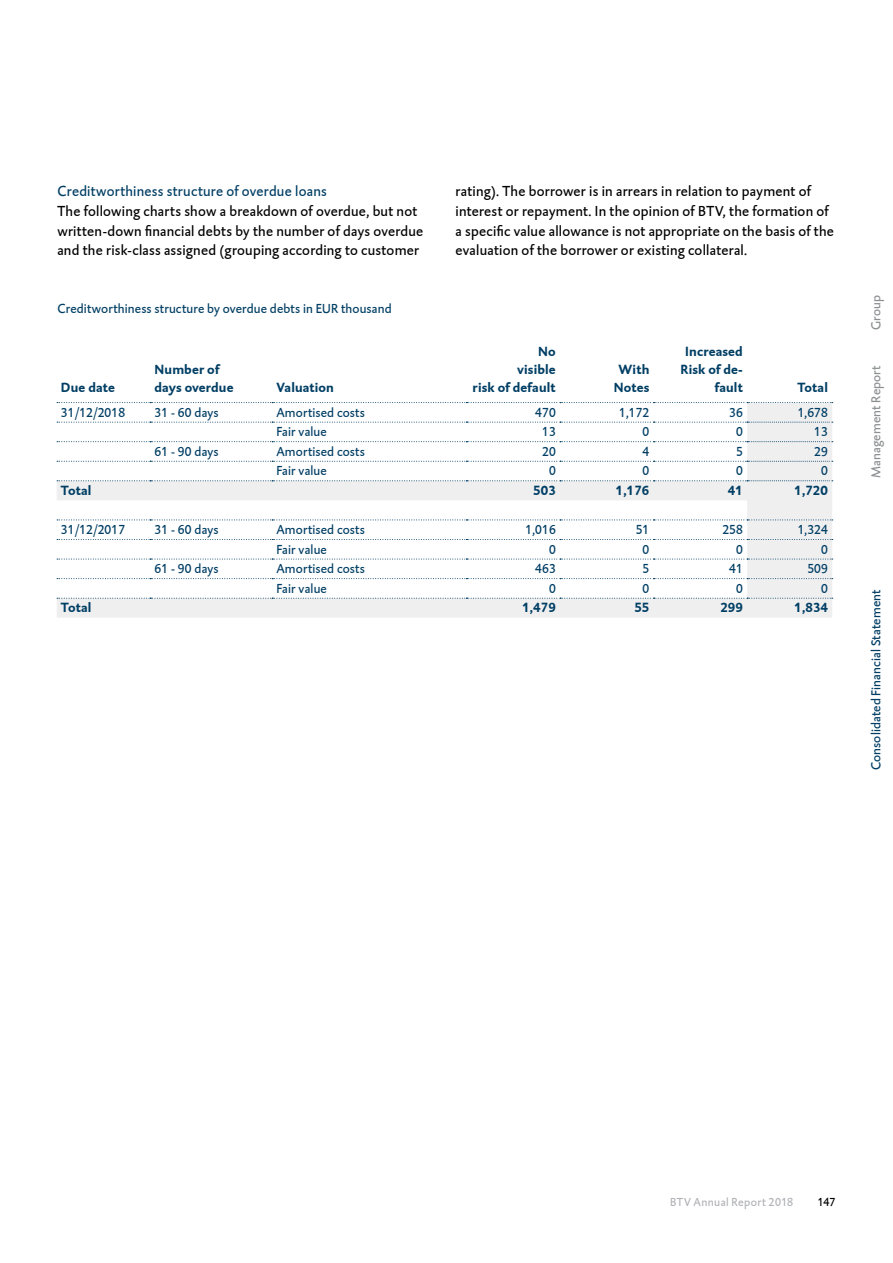
<style>
.page{position:relative;width:893px;height:1263px;background:#fff}
.page>*{position:absolute;margin:0;border:0;box-sizing:border-box;transform-origin:0 0}
.t1{font:15px/19.8px "DTL Caspari T";letter-spacing:.015em;color:#000}
.t2{font:15px "DTL Caspari T";letter-spacing:.015em;color:#003e64}
.t3{font:13.5px "DTL Caspari T";letter-spacing:.01em;color:#003e64}
.t4{font:700 13.5px/18px "DTL Caspari T";letter-spacing:.01em;color:#003e64;text-align:right}
.t5{font:13.5px "DTL Caspari T";letter-spacing:.01em;color:#8c9091}
.t6{font:12px "DTL Caspari T";letter-spacing:.03em;color:#b1b2b6}
.t7{font:12px "DTL Caspari T";color:#000}
</style>
<div class="page">
<svg style="left:57px;top:403px;width:775px;height:215px"></svg>
<svg style="left:57px;top:422px;width:776px;height:1px"></svg>
<svg style="left:57px;top:441px;width:776px;height:1px"></svg>
<svg style="left:57px;top:402px;width:776px;height:1px"></svg>
<svg style="left:57px;top:461px;width:776px;height:1px"></svg>
<svg style="left:57px;top:480px;width:776px;height:1px"></svg>
<svg style="left:57px;top:519px;width:776px;height:1px"></svg>
<svg style="left:57px;top:539px;width:776px;height:1px"></svg>
<svg style="left:57px;top:559px;width:776px;height:1px"></svg>
<svg style="left:57px;top:578px;width:776px;height:1px"></svg>
<svg style="left:57px;top:598px;width:776px;height:1px"></svg>
<p class="t2" style="left:57px;top:182px;width:271px">Creditworthiness structure of overdue loans</p>
<p class="t1" style="left:57px;top:201px;width:367px">The following charts show a breakdown of overdue, but not written-down financial debts by the number of days overdue and the risk-class assigned (grouping according to customer</p>
<p class="t1" style="left:455px;top:181px;width:380px">rating). The borrower is in arrears in relation to payment of interest or repayment. In the opinion of BTV, the formation of a specific value allowance is not appropriate on the basis of the evaluation of the borrower or existing collateral.</p>
<p class="t3" style="left:57px;top:300px;width:336px">Creditworthiness structure by overdue debts in EUR thousand</p>
<p class="t4" style="left:61px;top:378px;width:55px">Due date</p>
<p class="t4" style="left:154px;top:360px;width:81px;text-align:left">Number of days overdue</p>
<p class="t4" style="left:276px;top:378px;width:59px">Valuation</p>
<p class="t4" style="left:473px;top:342px;width:85px">No<br>visible<br>risk of default</p>
<p class="t4" style="left:614px;top:360px;width:37px;text-align:center">With<br>Notes</p>
<p class="t4" style="left:680px;top:342px;width:64px">Increased<br>Risk of de&shy;fault</p>
<p class="t4" style="left:797px;top:378px;width:32px">Total</p>
<p class="t3" style="left:61px;top:404px;width:66px">31/12/2018</p>
<p class="t3" style="left:154px;top:404px;width:65px">31 - 60 days</p>
<p class="t3" style="left:276px;top:404px;width:90px">Amortised costs</p>
<p class="t3" style="left:535px;top:404px;width:22px">470</p>
<p class="t3" style="left:619px;top:404px;width:32px">1,172</p>
<p class="t3" style="left:729px;top:404px;width:15px">36</p>
<p class="t3" style="left:798px;top:404px;width:32px">1,678</p>
<p class="t3" style="left:276px;top:423px;width:52px">Fair value</p>
<p class="t3" style="left:542px;top:423px;width:15px">13</p>
<p class="t3" style="left:643px;top:423px;width:8px">0</p>
<p class="t3" style="left:736px;top:423px;width:8px">0</p>
<p class="t3" style="left:814px;top:423px;width:15px">13</p>
<p class="t3" style="left:154px;top:443px;width:65px">61 - 90 days</p>
<p class="t3" style="left:276px;top:443px;width:90px">Amortised costs</p>
<p class="t3" style="left:542px;top:443px;width:15px">20</p>
<p class="t3" style="left:643px;top:443px;width:8px">4</p>
<p class="t3" style="left:736px;top:443px;width:8px">5</p>
<p class="t3" style="left:814px;top:443px;width:15px">29</p>
<p class="t3" style="left:276px;top:462px;width:52px">Fair value</p>
<p class="t3" style="left:549px;top:462px;width:8px">0</p>
<p class="t3" style="left:643px;top:462px;width:8px">0</p>
<p class="t3" style="left:736px;top:462px;width:8px">0</p>
<p class="t3" style="left:821px;top:462px;width:8px">0</p>
<p class="t4" style="left:61px;top:481px;width:32px">Total</p>
<p class="t4" style="left:533px;top:481px;width:24px">503</p>
<p class="t4" style="left:616px;top:481px;width:35px">1,176</p>
<p class="t4" style="left:728px;top:481px;width:16px">41</p>
<p class="t4" style="left:794px;top:481px;width:35px">1,720</p>
<p class="t3" style="left:61px;top:521px;width:66px">31/12/2017</p>
<p class="t3" style="left:155px;top:521px;width:65px">31 - 60 days</p>
<p class="t3" style="left:276px;top:521px;width:90px">Amortised costs</p>
<p class="t3" style="left:526px;top:521px;width:32px">1,016</p>
<p class="t3" style="left:636px;top:521px;width:15px">51</p>
<p class="t3" style="left:722px;top:521px;width:22px">258</p>
<p class="t3" style="left:798px;top:521px;width:32px">1,324</p>
<p class="t3" style="left:276px;top:541px;width:52px">Fair value</p>
<p class="t3" style="left:549px;top:541px;width:8px">0</p>
<p class="t3" style="left:643px;top:541px;width:8px">0</p>
<p class="t3" style="left:736px;top:541px;width:8px">0</p>
<p class="t3" style="left:821px;top:541px;width:8px">0</p>
<p class="t3" style="left:155px;top:560px;width:65px">61 - 90 days</p>
<p class="t3" style="left:276px;top:560px;width:90px">Amortised costs</p>
<p class="t3" style="left:535px;top:560px;width:22px">463</p>
<p class="t3" style="left:643px;top:560px;width:8px">5</p>
<p class="t3" style="left:729px;top:560px;width:15px">41</p>
<p class="t3" style="left:807px;top:560px;width:22px">509</p>
<p class="t3" style="left:276px;top:580px;width:52px">Fair value</p>
<p class="t3" style="left:549px;top:580px;width:8px">0</p>
<p class="t3" style="left:643px;top:580px;width:8px">0</p>
<p class="t3" style="left:736px;top:580px;width:8px">0</p>
<p class="t3" style="left:821px;top:580px;width:8px">0</p>
<p class="t4" style="left:61px;top:598px;width:32px">Total</p>
<p class="t4" style="left:522px;top:598px;width:35px">1,479</p>
<p class="t4" style="left:634px;top:598px;width:16px">55</p>
<p class="t4" style="left:720px;top:598px;width:24px">299</p>
<p class="t4" style="left:794px;top:598px;width:35px">1,834</p>
<p class="t5" style="left:867px;top:330px;width:37px;rotate:-90deg">Group</p>
<p class="t5" style="left:867px;top:478px;width:114px;rotate:-90deg">Management Report</p>
<p class="t3" style="left:867px;top:770px;width:182px;rotate:-90deg">Consolidated Financial Statement</p>
<p class="t6" style="left:670px;top:1194px;width:125px">BTV Annual Report 2018</p>
<p class="t7" style="left:818px;top:1194px;width:19px">147</p>
</div>
